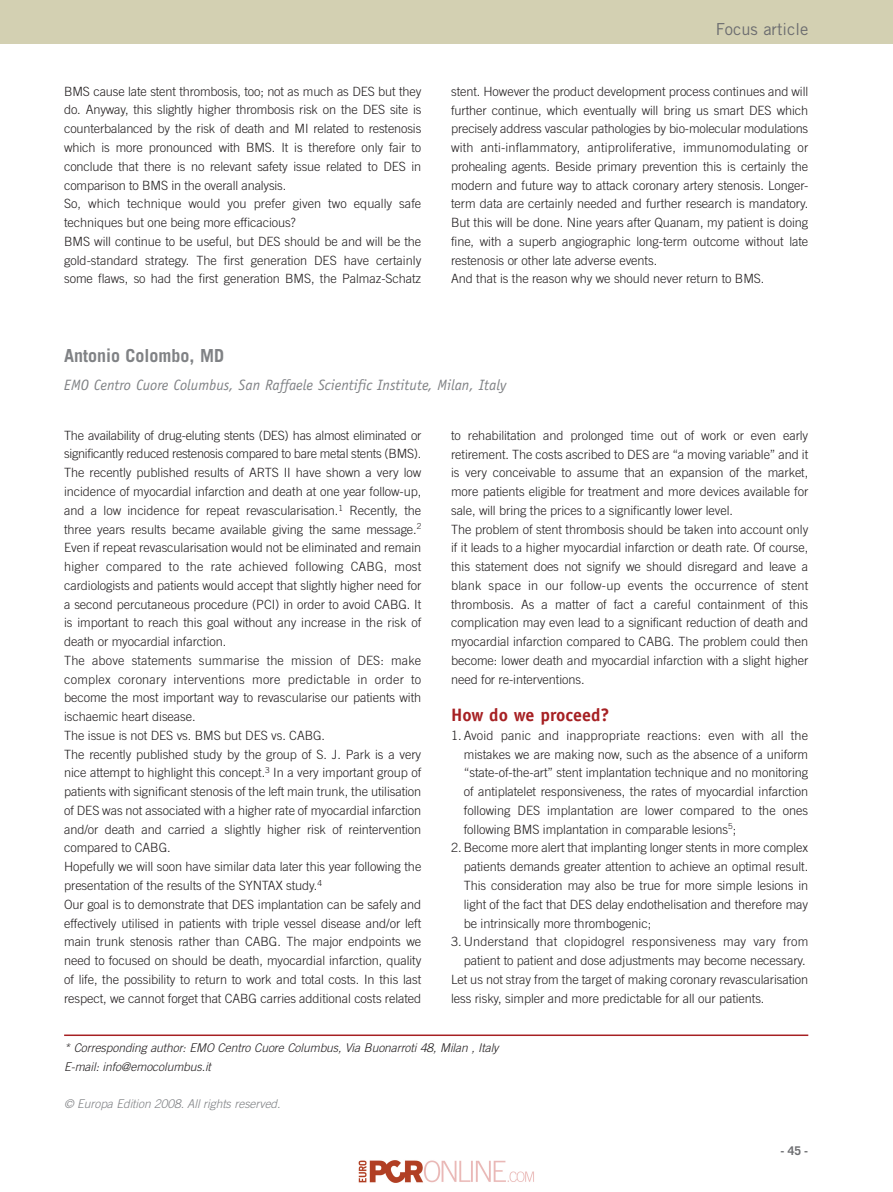
<style>
.page{position:relative;width:893px;height:1192px;background:#fff}
.page>*{position:absolute;margin:0;border:0;box-sizing:border-box;transform-origin:0 0}
.t1{font:700 18px "Trade Gothic";color:#808285}
.t2{font:700 18px "Officina Sans";color:#a62023}
.t3{font:16.5px "Trade Gothic";color:#6c6d70}
.t4{font:italic 15px "Officina Sans";color:#808285}
.t5{font:300 12.75px/18.8px "Trade Gothic";letter-spacing:-.005em;color:#231f20}
.t6{font:italic 300 12px/18.8px "Trade Gothic";color:#231f20}
.t7{font:italic 300 12px "Trade Gothic";color:#808285}
.t8{font:700 12px "Trade Gothic";color:#6c6d70}
</style>
<div class="page">
<div style="left:0;top:0;width:893px;height:44px;background:#d3d0b2"></div>
<hr style="left:64px;top:1034px;width:744px;height:1px;background:#a62023">
<img style="left:358px;top:1160px;width:176px;height:23px">
<p class="t3" style="left:716px;top:23px;width:94px">Focus article</p>
<p class="t5" style="left:64px;top:83px;width:359px">BMS cause late stent thrombosis, too; not as much as DES but they do. Anyway, this slightly higher thrombosis risk on the DES site is counterbalanced by the risk of death and MI related to restenosis which is more pronounced with BMS. It is therefore only fair to conclude that there is no relevant safety issue related to DES in comparison to BMS in the overall analysis.<br>So, which technique would you prefer given two equally safe techniques but one being more efficacious?<br>BMS will continue to be useful, but DES should be and will be the gold-standard strategy. The first generation DES have certainly some flaws, so had the first generation BMS, the Palmaz-Schatz</p>
<p class="t5" style="left:451px;top:83px;width:359px">stent. However the product development process continues and will further continue, which eventually will bring us smart DES which precisely address vascular pathologies by bio-molecular modulations with anti-inflammatory, antiproliferative, immunomodulating or prohealing agents. Beside primary prevention this is certainly the modern and future way to attack coronary artery stenosis. Longer&shy;term data are certainly needed and further research is mandatory.<br>But this will be done. Nine years after Quanam, my patient is doing fine, with a superb angiographic long-term outcome without late restenosis or other late adverse events.<br>And that is the reason why we should never return to BMS.</p>
<h1 class="t1" style="left:64px;top:348px;width:162px">Antonio Colombo, MD</h1>
<p class="t4" style="left:64px;top:379px;width:444px">EMO Centro Cuore Columbus, San Raffaele Scientific Institute, Milan, Italy</p>
<p class="t5" style="left:64px;top:427px;width:359px">The availability of drug-eluting stents (DES) has almost eliminated or significantly reduced restenosis compared to bare metal stents (BMS).<br>The recently published results of ARTS II have shown a very low incidence of myocardial infarction and death at one year follow-up, and a low incidence for repeat revascularisation.<sup>1</sup> Recently, the three years results became available giving the same message.<sup>2<br></sup>Even if repeat revascularisation would not be eliminated and remain higher compared to the rate achieved following CABG, most cardiologists and patients would accept that slightly higher need for a second percutaneous procedure (PCI) in order to avoid CABG. It is important to reach this goal without any increase in the risk of death or myocardial infarction.<br>The above statements summarise the mission of DES: make complex coronary interventions more predictable in order to become the most important way to revascularise our patients with ischaemic heart disease.<br>The issue is not DES vs. BMS but DES vs. CABG.<br>The recently published study by the group of S. J. Park is a very nice attempt to highlight this concept.<sup>3</sup> In a very important group of patients with significant stenosis of the left main trunk, the utilisation of DES was not associated with a higher rate of myocardial infarction and/or death and carried a slightly higher risk of reintervention compared to CABG.<br>Hopefully we will soon have similar data later this year following the presentation of the results of the SYNTAX study.<sup>4<br></sup>Our goal is to demonstrate that DES implantation can be safely and effectively utilised in patients with triple vessel disease and/or left main trunk stenosis rather than CABG. The major endpoints we need to focused on should be death, myocardial infarction, quality of life, the possibility to return to work and total costs. In this last respect, we cannot forget that CABG carries additional costs related</p>
<p class="t5" style="left:451px;top:427px;width:359px">to rehabilitation and prolonged time out of work or even early retirement. The costs ascribed to DES are “a moving variable” and it is very conceivable to assume that an expansion of the market, more patients eligible for treatment and more devices available for sale, will bring the prices to a significantly lower level.<br>The problem of stent thrombosis should be taken into account only if it leads to a higher myocardial infarction or death rate. Of course, this statement does not signify we should disregard and leave a blank space in our follow-up events the occurrence of stent thrombosis. As a matter of fact a careful containment of this complication may even lead to a significant reduction of death and myocardial infarction compared to CABG. The problem could then become: lower death and myocardial infarction with a slight higher need for re-interventions.</p>
<h1 class="t2" style="left:451px;top:708px;width:160px">How do we proceed?</h1>
<p class="t5" style="left:464px;top:727px;width:346px;text-align:justify;text-indent:-13px">1. Avoid panic and inappropriate reactions: even with all the mistakes we are making now, such as the absence of a uniform “state-of-the-art” stent implantation technique and no monitoring of antiplatelet responsiveness, the rates of myocardial infarction following DES implantation are lower compared to the ones following BMS implantation in comparable lesions<sup>5</sup>;</p>
<p class="t5" style="left:464px;top:839px;width:346px;text-align:justify;text-indent:-13px">2. Become more alert that implanting longer stents in more complex patients demands greater attention to achieve an optimal result.<br>This consideration may also be true for more simple lesions in light of the fact that DES delay endothelisation and therefore may be intrinsically more thrombogenic;</p>
<p class="t5" style="left:451px;top:933px;width:359px">3. Understand that clopidogrel responsiveness may vary from</p>
<p class="t5" style="left:464px;top:952px;width:343px">patient to patient and dose adjustments may become necessary.</p>
<p class="t5" style="left:451px;top:970px;width:359px">Let us not stray from the target of making coronary revascularisation</p>
<p class="t5" style="left:451px;top:989px;width:315px">less risky, simpler and more predictable for all our patients.</p>
<p class="t6" style="left:64px;top:1039px;width:438px">* Corresponding author: EMO Centro Cuore Columbus, Via Buonarroti 48, Milan , Italy<br>E-mail: info@emocolumbus.it</p>
<p class="t7" style="left:64px;top:1099px;width:220px">© Europa Edition 2008. All rights reserved.</p>
<p class="t8" style="left:781px;top:1145px;width:29px">- 45 -</p>
</div>
